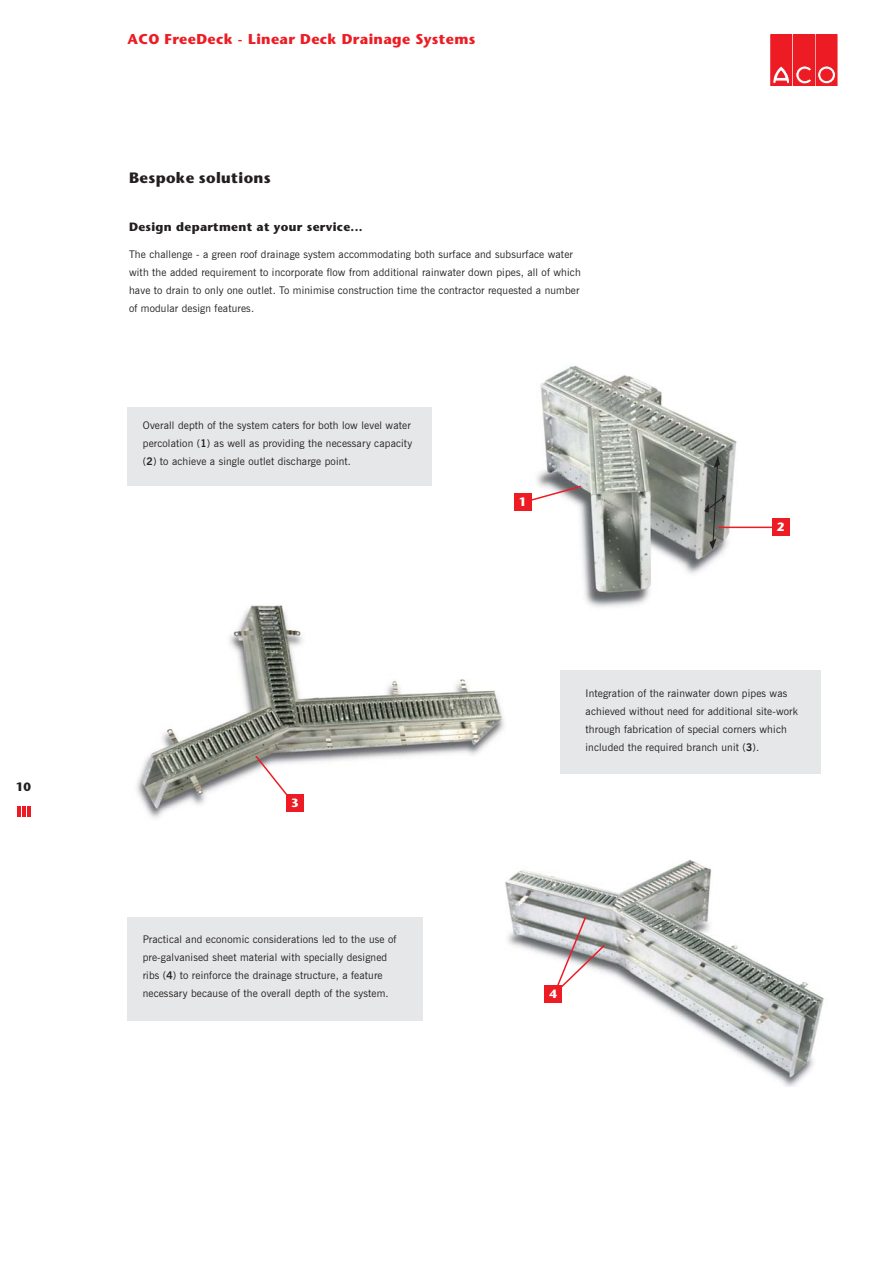
<style>
.page{position:relative;width:893px;height:1263px;background:#fff}
.page>*{position:absolute;margin:0;border:0;box-sizing:border-box;transform-origin:0 0}
.t1{font:700 15px "Stone Sans";letter-spacing:.025em;color:#231f20}
.t2{font:700 14.25px "Stone Sans";letter-spacing:.025em;color:#ed1c24}
.t3{font:700 12px "Stone Sans";letter-spacing:.025em;color:#231f20}
.t4{font:700 12px "Stone Sans";color:#fff}
.t5{font:10.5px/18px "News Gothic BT";letter-spacing:.015em;color:#231f20}
.s1{font-weight:700}
</style>
<div class="page">
<hr style="left:17px;top:806px;width:4px;height:11px;background:#ed1c24">
<hr style="left:22px;top:806px;width:4px;height:11px;background:#ed1c24">
<hr style="left:27px;top:806px;width:4px;height:11px;background:#ed1c24">
<div style="left:771px;top:35px;width:21px;height:51px;background:#ed1c24"></div>
<svg style="left:773px;top:66px;width:17px;height:17px"></svg>
<div style="left:816px;top:35px;width:21px;height:51px;background:#ed1c24"></div>
<svg style="left:818px;top:66px;width:17px;height:18px"></svg>
<div style="left:818px;top:66px;width:18px;height:18px;border:1px solid #ed1c24;border-radius:50%"></div>
<div style="left:821px;top:69px;width:11px;height:12px;background:#ed1c24;border-radius:50%"></div>
<div style="left:821px;top:69px;width:11px;height:12px;border:1px solid #ed1c24;border-radius:50%"></div>
<div style="left:793px;top:35px;width:21px;height:51px;background:#ed1c24"></div>
<svg style="left:796px;top:66px;width:15px;height:18px"></svg>
<img style="left:137px;top:605px;width:368px;height:213px">
<img style="left:505px;top:859px;width:319px;height:227px">
<img style="left:515px;top:366px;width:239px;height:241px">
<div style="left:128px;top:407px;width:304px;height:79px;background:#e6e7e8"></div>
<div style="left:561px;top:671px;width:260px;height:103px;background:#e6e7e8"></div>
<div style="left:128px;top:918px;width:295px;height:103px;background:#e6e7e8"></div>
<svg style="left:522px;top:484px;width:61px;height:20px"></svg>
<hr style="left:718px;top:527px;width:65px;height:1px;background:#ed1c24">
<svg style="left:552px;top:915px;width:54px;height:81px"></svg>
<svg style="left:254px;top:754px;width:42px;height:51px"></svg>
<svg style="left:704px;top:456px;width:22px;height:93px;background:#686a65"></svg>
<div style="left:514px;top:493px;width:17px;height:17px;background:#ed1c24"></div>
<div style="left:287px;top:795px;width:17px;height:17px;background:#ed1c24"></div>
<div style="left:545px;top:985px;width:17px;height:17px;background:#ed1c24"></div>
<div style="left:772px;top:518px;width:17px;height:17px;background:#ed1c24"></div>
<p class="t3" style="left:16px;top:782px;width:17px">10</p>
<h2 class="t2" style="left:128px;top:34px;width:349px">ACO FreeDeck - Linear Deck Drainage Systems</h2>
<h1 class="t1" style="left:129px;top:172px;width:143px">Bespoke solutions</h1>
<p class="t3" style="left:129px;top:223px;width:235px">Design department at your service...</p>
<p class="t5" style="left:129px;top:246px;width:453px">The challenge - a green roof drainage system accommodating both surface and subsurface water with the added requirement to incorporate flow from additional rainwater down pipes, all of which have to drain to only one outlet. To minimise construction time the contractor requested a number of modular design features.</p>
<p class="t5" style="left:143px;top:417px;width:271px">Overall depth of the system caters for both low level water percolation (<span class="s1">1</span>) as well as providing the necessary capacity (<span class="s1">2</span>) to achieve a single outlet discharge point.</p>
<p class="t4" style="left:291px;top:798px;width:9px">3</p>
<p class="t5" style="left:143px;top:931px;width:255px">Practical and economic considerations led to the use of pre-galvanised sheet material with specially designed ribs (<span class="s1">4</span>) to reinforce the drainage structure, a feature necessary because of the overall depth of the system.</p>
<p class="t4" style="left:519px;top:497px;width:9px">1</p>
<p class="t4" style="left:777px;top:522px;width:9px">2</p>
<p class="t5" style="left:586px;top:685px;width:214px">Integration of the rainwater down pipes was achieved without need for additional site-work through fabrication of special corners which included the required branch unit (<span class="s1">3</span>).</p>
<p class="t4" style="left:549px;top:989px;width:9px">4</p>
</div>
